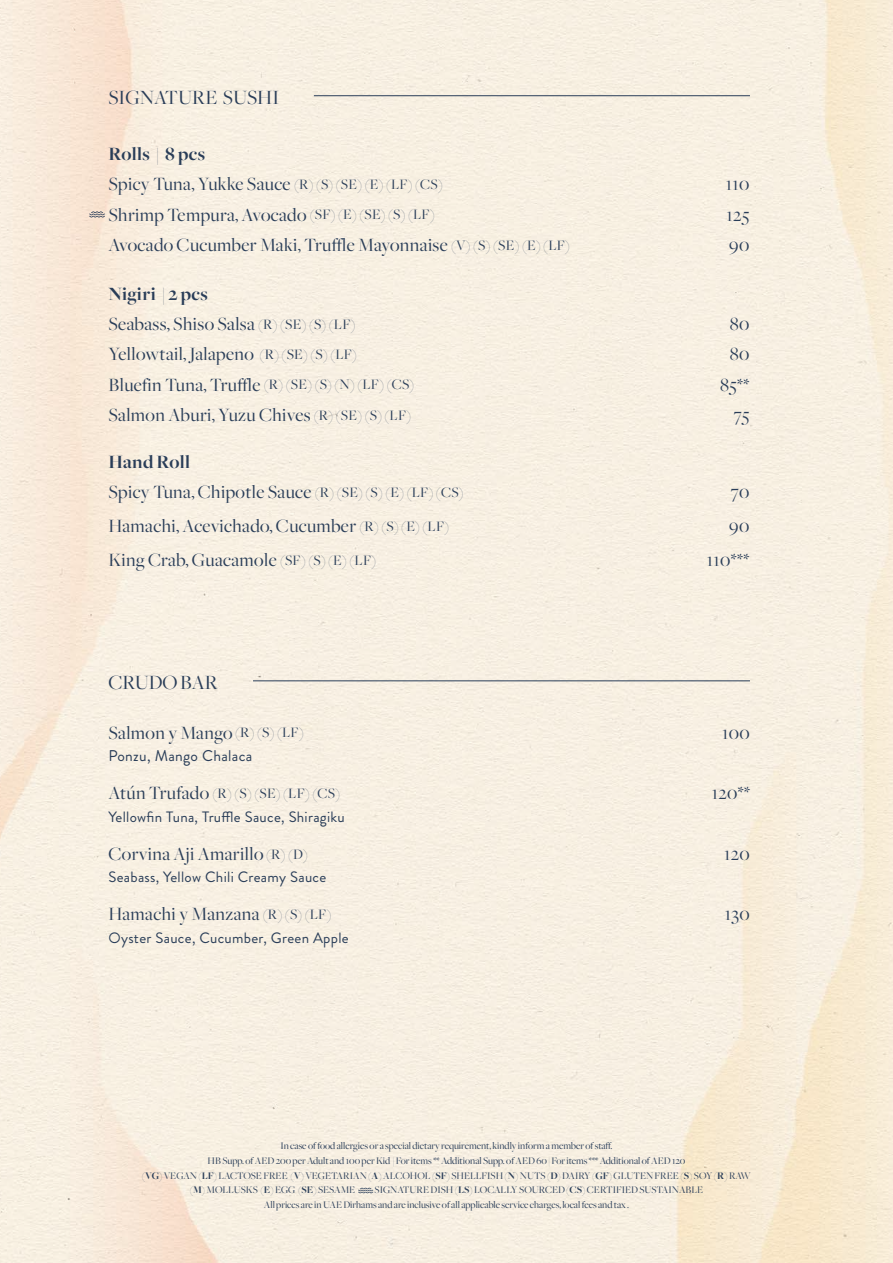
<style>
.page{position:relative;width:893px;height:1263px;background:#fff}
.page>*{position:absolute;margin:0;border:0;box-sizing:border-box;transform-origin:0 0}
.t1{font:21px "Freight Big";color:#293d58}
.t2{font:19.5px/30.3px "Freight Big";letter-spacing:.02em;color:#293d58}
.t3{font:700 19.5px "Freight Big";letter-spacing:.02em;color:#293d58}
.t4{font:15.6px "Brandon Grotesque";letter-spacing:.02em;color:#293d58}
.t5{font:15px "Freight Big";letter-spacing:.02em;color:#293d58}
.t6{font:15px "Brandon Grotesque";letter-spacing:.02em;color:#293d58}
.t7{font:10.5px/14.7px "Freight Big";color:#293d58}
.s1{font-size:19.5px}
.s2{font-size:15px}
.s3{font-weight:700}
</style>
<div class="page">
<svg style="left:358px;top:1188px;width:15px;height:5px"></svg>
<hr style="left:253px;top:681px;width:497px;height:1px;background:#293d58">
<hr style="left:314px;top:95px;width:436px;height:1px;background:#293d58">
<svg style="left:89px;top:211px;width:16px;height:6px"></svg>
<h1 class="t1" style="left:108px;top:86px;width:172px">SIGNATURE SUSHI</h1>
<h2 class="t3" style="left:108px;top:143px;width:98px">Rolls | 8 pcs</h2>
<h3 class="t5" style="left:108px;top:176px;width:336px"><span class="s1">Spicy Tuna, Yukke Sauce</span> (R) (S) (SE) (E) (LF) (CS)</h3>
<h2 class="t2" style="left:726px;top:170px;width:25px">110</h2>
<h2 class="t2" style="left:108px;top:200px;width:328px">Shrimp Tempura, Avocado <span class="s2">(SF) (E) (SE) (S) (LF)</span></h2>
<h2 class="t2" style="left:727px;top:200px;width:24px">125</h2>
<h2 class="t2" style="left:108px;top:230px;width:463px">Avocado Cucumber Maki, Truffle Mayonnaise <span class="s2">(V) (S) (SE) (E) (LF)</span></h2>
<h2 class="t2" style="left:729px;top:230px;width:22px">90</h2>
<h2 class="t2" style="left:108px;top:279px;width:249px"><span class="s3">Nigiri | 2 pcs<br></span>Seabass, Shiso Salsa <span class="s2">(R) (SE) (S) (LF)</span></h2>
<h2 class="t2" style="left:730px;top:309px;width:21px">80</h2>
<h2 class="t2" style="left:108px;top:340px;width:250px">Yellowtail, Jalapeno <span class="s2">(R) (SE) (S) (LF)</span></h2>
<h2 class="t2" style="left:730px;top:340px;width:21px">80</h2>
<h3 class="t5" style="left:108px;top:377px;width:307px"><span class="s1">Bluefin Tuna, Truffle</span> (R) (SE) (S) (N) (LF) (CS)</h3>
<h2 class="t2" style="left:720px;top:370px;width:31px">85**</h2>
<h2 class="t2" style="left:108px;top:400px;width:304px">Salmon Aburi, Yuzu Chives <span class="s2">(R) (SE) (S) (LF)</span></h2>
<h2 class="t2" style="left:734px;top:400px;width:17px">75</h2>
<h2 class="t2" style="left:108px;top:447px;width:357px"><span class="s3">Hand Roll<br></span>Spicy Tuna, Chipotle Sauce <span class="s2">(R) (SE) (S) (E) (LF) (CS)</span></h2>
<h2 class="t2" style="left:731px;top:477px;width:20px">70</h2>
<h2 class="t2" style="left:108px;top:511px;width:342px">Hamachi, Acevichado, Cucumber <span class="s2">(R) (S) (E) (LF)</span></h2>
<h2 class="t2" style="left:729px;top:511px;width:22px">90</h2>
<h2 class="t2" style="left:108px;top:546px;width:269px">King Crab, Guacamole <span class="s2">(SF) (S) (E) (LF)</span></h2>
<h2 class="t2" style="left:707px;top:546px;width:44px">110***</h2>
<h1 class="t1" style="left:108px;top:671px;width:111px">CRUDO BAR</h1>
<h2 class="t2" style="left:108px;top:718px;width:197px">Salmon y Mango <span class="s2">(R) (S) (LF)</span></h2>
<h2 class="t2" style="left:722px;top:718px;width:29px">100</h2>
<h3 class="t4" style="left:108px;top:745px;width:145px">Ponzu, Mango Chalaca</h3>
<h3 class="t5" style="left:108px;top:785px;width:233px"><span class="s1">Atún Trufado</span> (R) (S) (SE) (LF) (CS)</h3>
<h2 class="t2" style="left:712px;top:778px;width:40px">120**</h2>
<h3 class="t6" style="left:108px;top:806px;width:238px">Yellowfin Tuna, Truffle Sauce, Shiragiku</h3>
<h2 class="t2" style="left:108px;top:839px;width:201px">Corvina Aji Amarillo <span class="s2">(R) (D)</span></h2>
<h2 class="t2" style="left:724px;top:839px;width:27px">120</h2>
<h3 class="t6" style="left:108px;top:867px;width:219px">Seabass, Yellow Chili Creamy Sauce</h3>
<h2 class="t2" style="left:108px;top:900px;width:225px">Hamachi y Manzana <span class="s2">(R) (S) (LF)</span></h2>
<h2 class="t2" style="left:725px;top:900px;width:27px">130</h2>
<h3 class="t6" style="left:108px;top:927px;width:242px">Oyster Sauce, Cucumber, Green Apple</h3>
<p class="t7" style="left:281px;top:1139px;width:333px">In case of food allergies or a special dietary requirement, kindly inform a member of staff.</p>
<p class="t7" style="left:208px;top:1153px;width:479px">HB Supp. of AED 200 per Adult and 100 per Kid | For items ** Additional Supp. of AED 60 | For items *** Additional of AED 120</p>
<p class="t7" style="left:142px;top:1168px;width:610px"><span class="s3">(VG)</span> VEGAN <span class="s3">(LF)</span> LACTOSE FREE <span class="s3">(V)</span> VEGETARIAN <span class="s3">(A)</span> ALCOHOL <span class="s3">(SF)</span> SHELLFISH <span class="s3">(N)</span> NUTS <span class="s3">(D)</span> DAIRY <span class="s3">(GF)</span> GLUTEN FREE <span class="s3">(S)</span> SOY <span class="s3">(R)</span> RAW</p>
<p class="t7" style="left:190px;top:1183px;width:167px"><span class="s3">(M)</span> MOLLUSKS <span class="s3">(E)</span> EGG (<span class="s3">SE</span>) SESAME</p>
<p class="t7" style="left:264px;top:1183px;width:441px;text-indent:111px">SIGNATURE DISH <span class="s3">(LS)</span> LOCALLY SOURCED <span class="s3">(CS)</span> CERTIFIED SUSTAINABLE<br>All prices are in UAE Dirhams and are inclusive of all applicable service charges, local fees and tax .</p>
</div>
